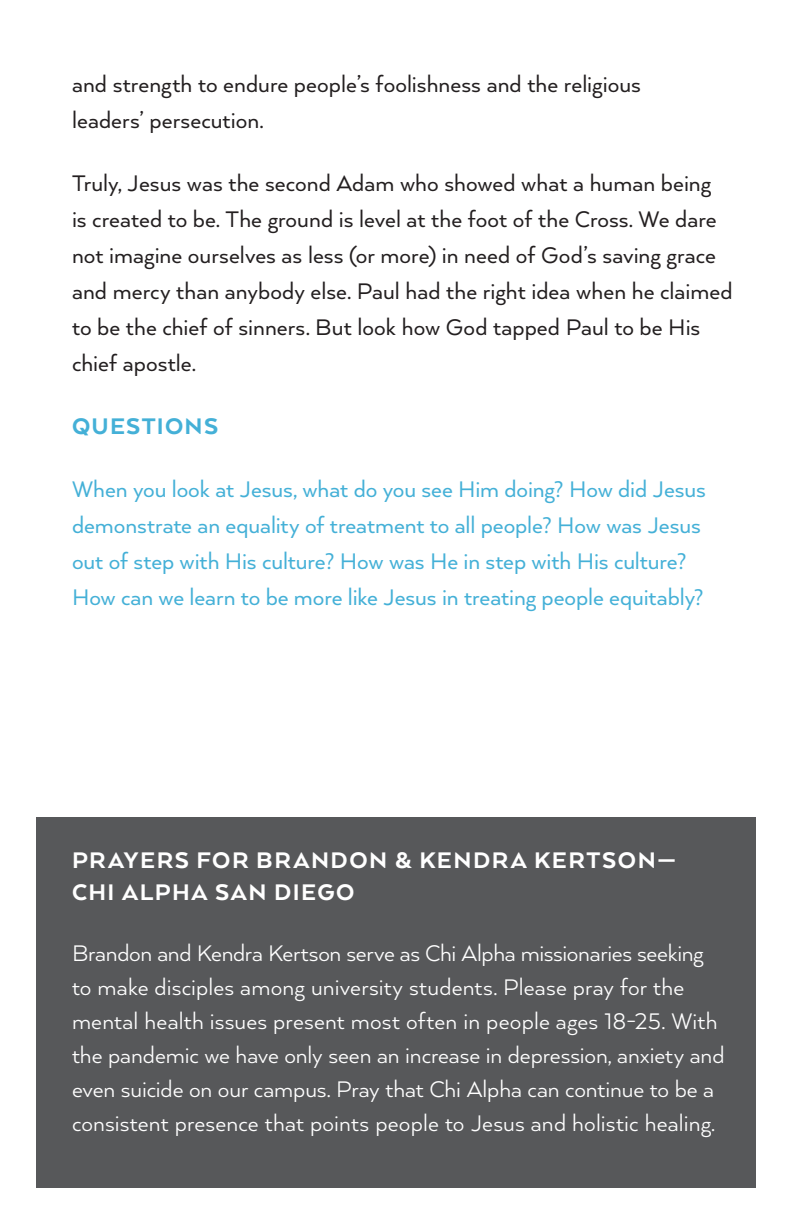
<style>
.page{position:relative;width:792px;height:1224px;background:#fff}
.page>*{position:absolute;margin:0;border:0;box-sizing:border-box;transform-origin:0 0}
.Body{font:26px/36px "Arquitecta";color:#231f20}
.Body-2{font:26px/34px "Arquitecta";color:#fff}
.Body-3{font:26px/36px "Arquitecta";letter-spacing:-.005em;color:#44b0d7}
.Body-4{font:800 26px/32px "Arquitecta";letter-spacing:.06em;color:#fff}
.Body-5{font:800 26px "Arquitecta";letter-spacing:.05em;color:#44b0d7}
</style>
<div class="page">
<div style="left:36px;top:818px;width:720px;height:370px;background:#57585a"></div>
<p class="Body" style="left:72px;top:65px;width:570px">and strength to endure people’s foolishness and the religious leaders’ persecution.</p>
<p class="Body" style="left:72px;top:164px;width:662px">Truly, Jesus was the second Adam who showed what a human being<br>is created to be. The ground is level at the foot of the Cross. We dare not imagine ourselves as less (or more) in need of God’s saving grace and mercy than anybody else. Paul had the right idea when he claimed to be the chief of sinners. But look how God tapped Paul to be His chief apostle.</p>
<p class="Body-5" style="left:72px;top:410px;width:148px">QUESTIONS</p>
<p class="Body-3" style="left:72px;top:470px;width:636px">When you look at Jesus, what do you see Him doing? How did Jesus demonstrate an equality of treatment to all people? How was Jesus out of step with His culture? How was He in step with His culture?<br>How can we learn to be more like Jesus in treating people equitably?</p>
<p class="Body-4" style="left:72px;top:843px;width:605px">PRAYERS FOR BRANDON &amp; KENDRA KERTSON—<br>CHI ALPHA SAN DIEGO</p>
<p class="Body-2" style="left:72px;top:935px;width:654px">Brandon and Kendra Kertson serve as Chi Alpha missionaries seeking to make disciples among university students. Please pray for the mental health issues present most often in people ages 18-25. With the pandemic we have only seen an increase in depression, anxiety and even suicide on our campus. Pray that Chi Alpha can continue to be a consistent presence that points people to Jesus and holistic healing.</p>
</div>
